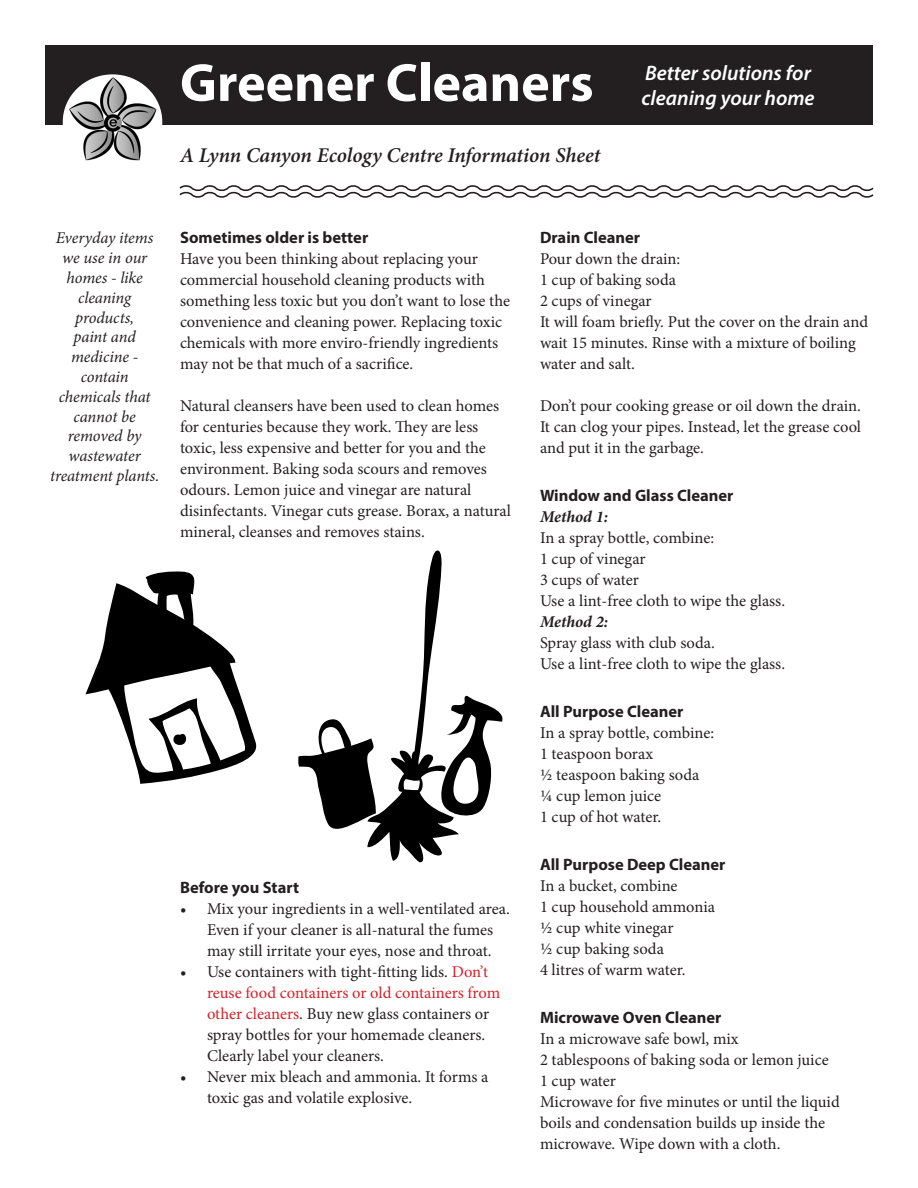
<style>
.page{position:relative;width:918px;height:1188px;background:#fff}
.page>*{position:absolute;margin:0;border:0;box-sizing:border-box;transform-origin:0 0}
.t1{font:700 54px "Myriad Pro";color:#fff}
.t2{font:italic 600 21px "Minion Pro";letter-spacing:-.005em;color:#231f20}
.t3{font:italic 600 21px/25.2px "Myriad Pro";color:#fff}
.t4{font:16.5px/21px "Minion Pro";color:#231f20}
.t5{font:italic 16.5px "Minion Pro";letter-spacing:-.01em;color:#231f20}
.t6{font:700 16.5px "Myriad Pro";color:#231f20}
.t7{font:italic 700 16.5px "Minion Pro";letter-spacing:-.005em;color:#231f20}
.s1{color:#d1232a}
</style>
<div class="page">
<div style="left:45px;top:45px;width:828px;height:79px;background:#231f20"></div>
<svg style="left:179px;top:185px;width:695px;height:13px"></svg>
<svg style="left:298px;top:550px;width:205px;height:313px"></svg>
<svg style="left:86px;top:571px;width:171px;height:213px"></svg>
<img style="left:63px;top:74px;width:99px;height:87px">
<p class="t1" style="left:180px;top:48px;width:415px">Greener Cleaners</p>
<p class="t3" style="left:641px;top:60px;width:175px">Better solutions for cleaning your home</p>
<p class="t2" style="left:180px;top:140px;width:422px">A Lynn Canyon Ecology Centre Information Sheet</p>
<p class="t5" style="left:56px;top:227px;width:99px">Everyday items</p>
<p class="t5" style="left:62px;top:247px;width:87px">we use in our</p>
<p class="t5" style="left:66px;top:266px;width:78px">homes - like</p>
<p class="t5" style="left:78px;top:286px;width:54px">cleaning</p>
<p class="t5" style="left:75px;top:306px;width:61px">products,</p>
<p class="t5" style="left:74px;top:326px;width:64px">paint and</p>
<p class="t5" style="left:71px;top:346px;width:69px">medicine -</p>
<p class="t5" style="left:81px;top:365px;width:49px">contain</p>
<p class="t5" style="left:59px;top:385px;width:93px">chemicals that</p>
<p class="t5" style="left:74px;top:405px;width:64px">cannot be</p>
<p class="t5" style="left:68px;top:425px;width:75px">removed by</p>
<p class="t5" style="left:69px;top:445px;width:74px">wastewater</p>
<p class="t5" style="left:50px;top:464px;width:111px">treatment plants.</p>
<p class="t6" style="left:180px;top:226px;width:190px">Sometimes older is better</p>
<p class="t4" style="left:180px;top:248px;width:332px">Have you been thinking about replacing your commercial household cleaning products with something less toxic but you don’t want to lose the convenience and cleaning power. Replacing toxic chemicals with more enviro-friendly ingredients may not be that much of a sacrifice.</p>
<p class="t4" style="left:180px;top:395px;width:333px">Natural cleansers have been used to clean homes for centuries because they work. They are less toxic, less expensive and better for you and the environment. Baking soda scours and removes odours. Lemon juice and vinegar are natural disinfectants. Vinegar cuts grease. Borax, a natural mineral, cleanses and removes stains.</p>
<p class="t6" style="left:180px;top:877px;width:121px">Before you Start</p>
<p class="t4" style="left:207px;top:898px;width:304px;text-indent:-27px">• Mix your ingredients in a well-ventilated area.<br>Even if your cleaner is all-natural the fumes may still irritate your eyes, nose and throat.</p>
<p class="t4" style="left:207px;top:961px;width:295px;text-indent:-27px">• Use containers with tight-fitting lids. <span class="s1">Don’t reuse food containers or old containers from other cleaners</span>. Buy new glass containers or spray bottles for your homemade cleaners.<br>Clearly label your cleaners.</p>
<p class="t4" style="left:207px;top:1066px;width:283px;text-indent:-27px">• Never mix bleach and ammonia. It forms a toxic gas and volatile explosive.</p>
<p class="t6" style="left:540px;top:227px;width:102px">Drain Cleaner</p>
<p class="t4" style="left:540px;top:249px;width:142px">Pour down the drain:</p>
<p class="t4" style="left:540px;top:270px;width:138px">1 cup of baking soda</p>
<p class="t4" style="left:540px;top:291px;width:113px">2 cups of vinegar</p>
<p class="t4" style="left:540px;top:312px;width:330px">It will foam briefly. Put the cover on the drain and wait 15 minutes. Rinse with a mixture of boiling water and salt.</p>
<p class="t4" style="left:540px;top:396px;width:323px;text-align:justify">Don’t pour cooking grease or oil down the drain.<br>It can clog your pipes. Instead, let the grease cool and put it in the garbage.</p>
<p class="t6" style="left:540px;top:485px;width:195px">Window and Glass Cleaner</p>
<p class="t7" style="left:540px;top:505px;width:70px">Method 1:</p>
<p class="t4" style="left:540px;top:528px;width:176px">In a spray bottle, combine:</p>
<p class="t4" style="left:540px;top:549px;width:107px">1 cup of vinegar</p>
<p class="t4" style="left:540px;top:570px;width:100px">3 cups of water</p>
<p class="t4" style="left:540px;top:591px;width:247px">Use a lint-free cloth to wipe the glass.</p>
<p class="t7" style="left:540px;top:610px;width:70px">Method 2:</p>
<p class="t4" style="left:540px;top:633px;width:176px">Spray glass with club soda.</p>
<p class="t4" style="left:540px;top:654px;width:247px">Use a lint-free cloth to wipe the glass.</p>
<p class="t6" style="left:540px;top:701px;width:145px">All Purpose Cleaner</p>
<p class="t4" style="left:540px;top:723px;width:176px">In a spray bottle, combine:</p>
<p class="t4" style="left:540px;top:744px;width:115px">1 teaspoon borax</p>
<p class="t4" style="left:540px;top:765px;width:161px">½ teaspoon baking soda</p>
<p class="t4" style="left:540px;top:786px;width:123px">¼ cup lemon juice</p>
<p class="t4" style="left:540px;top:807px;width:123px">1 cup of hot water.</p>
<p class="t6" style="left:540px;top:854px;width:187px">All Purpose Deep Cleaner</p>
<p class="t4" style="left:540px;top:876px;width:139px">In a bucket, combine</p>
<p class="t4" style="left:540px;top:897px;width:177px">1 cup household ammonia</p>
<p class="t4" style="left:540px;top:918px;width:135px">½ cup white vinegar</p>
<p class="t4" style="left:540px;top:939px;width:125px">½ cup baking soda</p>
<p class="t4" style="left:540px;top:960px;width:147px">4 litres of warm water.</p>
<p class="t6" style="left:540px;top:1007px;width:183px">Microwave Oven Cleaner</p>
<p class="t4" style="left:540px;top:1029px;width:200px">In a microwave safe bowl, mix</p>
<p class="t4" style="left:540px;top:1050px;width:290px">2 tablespoons of baking soda or lemon juice</p>
<p class="t4" style="left:540px;top:1071px;width:78px">1 cup water</p>
<p class="t4" style="left:540px;top:1092px;width:301px">Microwave for five minutes or until the liquid boils and condensation builds up inside the</p>
<p class="t4" style="left:540px;top:1134px;width:242px">microwave. Wipe down with a cloth.</p>
</div>
